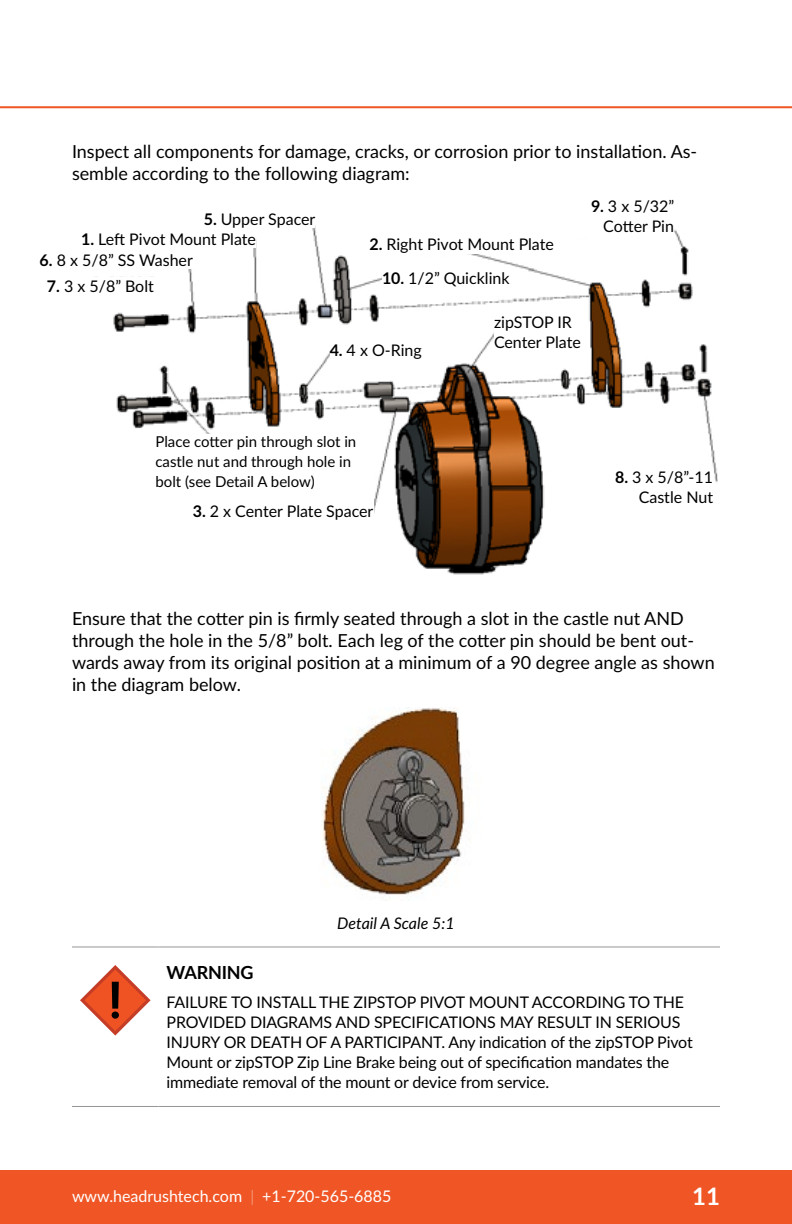
<style>
.page{position:relative;width:792px;height:1224px;background:#fff}
.page>*{position:absolute;margin:0;border:0;box-sizing:border-box;transform-origin:0 0}
.t1{font:700 24px "Lato";color:#fff}
.t2{font:18px/22px "Lato";color:#000}
.t3{font:700 18px "Lato";letter-spacing:-.01em;color:#000}
.t4{font:16px/20px "Lato";letter-spacing:-.01em;color:#000}
.t5{font:16px "Lato";color:#fff}
.t6{font:italic 16px "Lato";color:#000}
.t7{font:15px/20px "Lato";color:#000}
.s1{font-weight:700}
.s2{font-weight:100}
</style>
<div class="page">
<div style="left:0;top:1170px;width:792px;height:54px;background:#f05625"></div>
<hr style="left:0;top:106px;width:792px;height:2px;background:#f05625">
<img style="left:95px;top:225px;width:622px;height:350px">
<img style="left:322px;top:707px;width:143px;height:191px">
<hr style="left:72px;top:946px;width:87px;height:1px;background:#939598">
<hr style="left:159px;top:946px;width:561px;height:1px;background:#939598">
<hr style="left:72px;top:1106px;width:87px;height:1px;background:#939598">
<hr style="left:159px;top:1106px;width:561px;height:1px;background:#939598">
<svg style="left:80px;top:965px;width:71px;height:71px"></svg>
<div style="left:10px;top:277px;width:144px;height:17px;background:#fff"></div>
<div style="left:64px;top:230px;width:192px;height:18px;background:#fff"></div>
<div style="left:123px;top:210px;width:192px;height:18px;background:#fff"></div>
<div style="left:0;top:251px;width:193px;height:18px;background:#fff"></div>
<div style="left:382px;top:266px;width:128px;height:23px;background:#fff"></div>
<div style="left:370px;top:233px;width:190px;height:21px;background:#fff"></div>
<div style="left:559px;top:197px;width:115px;height:38px;background:#fff"></div>
<div style="left:330px;top:339px;width:104px;height:21px;background:#fff"></div>
<div style="left:576px;top:467px;width:137px;height:40px;background:#fff"></div>
<div style="left:152px;top:500px;width:221px;height:22px;background:#fff"></div>
<div style="left:494px;top:307px;width:89px;height:48px;background:#fff"></div>
<div style="left:156px;top:434px;width:203px;height:54px;background:#fff"></div>
<p class="t2" style="left:72px;top:140px;width:627px">Inspect all components for damage, cracks, or corrosion prior to installation. As&shy;semble according to the following diagram:</p>
<p class="t4" style="left:204px;top:209px;width:113px"><span class="s1">5.</span> Upper Spacer</p>
<p class="t4" style="left:81px;top:229px;width:176px"><span class="s1">1.</span> Left Pivot Mount Plate</p>
<p class="t4" style="left:40px;top:250px;width:155px"><span class="s1">6.</span> 8 x 5/8” SS Washer</p>
<p class="t4" style="left:47px;top:276px;width:108px"><span class="s1">7.</span> 3 x 5/8” Bolt</p>
<p class="t4" style="left:370px;top:233px;width:186px"><span class="s1">2.</span> Right Pivot Mount Plate</p>
<p class="t4" style="left:382px;top:267px;width:129px"><span class="s1">10.</span> 1/2” Quicklink</p>
<p class="t4" style="left:591px;top:196px;width:85px;text-align:right"><span class="s1">9.</span> 3 x 5/32”<br>Cotter Pin</p>
<p class="t4" style="left:330px;top:339px;width:94px"><span class="s1">4.</span> 4 x O-Ring</p>
<p class="t4" style="left:494px;top:311px;width:88px">zipSTOP IR<br>Center Plate</p>
<p class="t7" style="left:156px;top:431px;width:202px">Place cotter pin through slot in castle nut and through hole in bolt (see Detail A below)</p>
<p class="t4" style="left:193px;top:501px;width:182px"><span class="s1">3.</span> 2 x Center Plate Spacer</p>
<p class="t4" style="left:615px;top:467px;width:99px;text-align:right"><span class="s1">8.</span> 3 x 5/8”-11<br>Castle Nut</p>
<p class="t2" style="left:72px;top:607px;width:644px">Ensure that the cotter pin is firmly seated through a slot in the castle nut AND through the hole in the 5/8” bolt. Each leg of the cotter pin should be bent out&shy;wards away from its original position at a minimum of a 90 degree angle as shown in the diagram below.</p>
<p class="t6" style="left:337px;top:912px;width:119px">Detail A Scale 5:1</p>
<p class="t3" style="left:167px;top:960px;width:89px">WARNING</p>
<p class="t4" style="left:167px;top:992px;width:528px">FAILURE TO INSTALL THE ZIPSTOP PIVOT MOUNT ACCORDING TO THE PROVIDED DIAGRAMS AND SPECIFICATIONS MAY RESULT IN SERIOUS INJURY OR DEATH OF A PARTICIPANT. Any indication of the zipSTOP Pivot Mount or zipSTOP Zip Line Brake being out of specification mandates the immediate removal of the mount or device from service.</p>
<p class="t5" style="left:72px;top:1185px;width:321px">www.headrushtech.com <span class="s2">|</span> +1-720-565-6885</p>
<h1 class="t1" style="left:692px;top:1179px;width:29px">11</h1>
</div>
